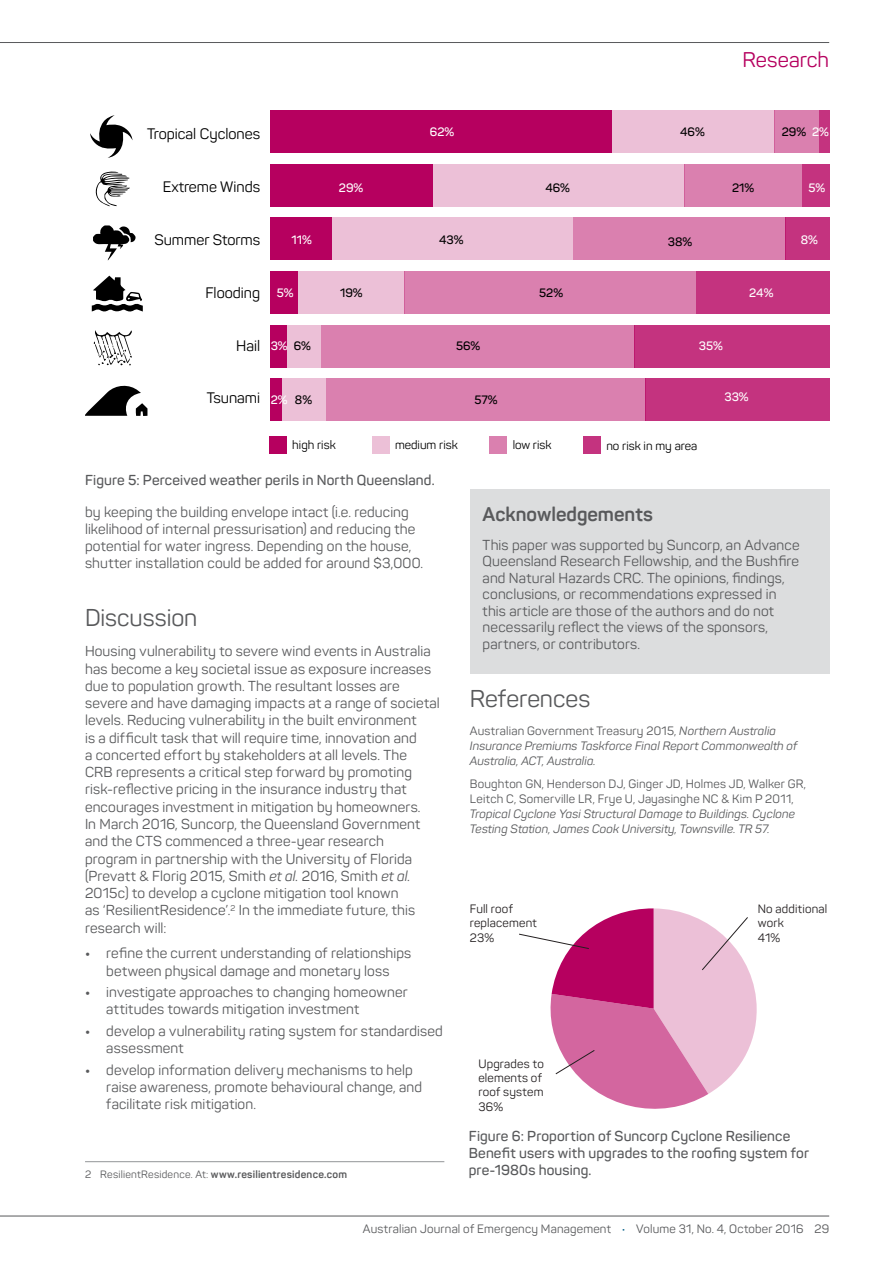
<style>
.page{position:relative;width:893px;height:1263px;background:#fff}
.page>*{position:absolute;margin:0;border:0;box-sizing:border-box;transform-origin:0 0}
.Heading_2{font:24px "Panton";letter-spacing:-.005em;color:#58595b}
.t1{font:21px "Panton";color:#b6005f}
.Grey_Box_header{font:700 19.5px "Panton";color:#58595b}
.Image{font:15px "Panton";color:#000}
.Grey_box_body{font:14.25px/17.2px "Panton";letter-spacing:.01em;color:#58595b}
.FigureName{font:600 14.25px/17.1px "Panton";letter-spacing:.01em;color:#58595b}
.References{font:italic 12px/15px "Panton";letter-spacing:.01em;color:#58595b}
.Image-2{font:12px/14.4px "Panton";letter-spacing:.015em;color:#231f20}
.t2{font:12px "Panton";letter-spacing:.015em;color:#58595b}
.Image-3{font:12px "Panton";color:#000}
.Image-4{font:600 12px "Panton";color:#fff}
.Image-5{font:600 12px "Panton";color:#000}
.Footnote{font:700 10.5px "Panton";letter-spacing:.02em;color:#58595b}
.s1{color:#fff}
.s2{color:#000}
.s3{font-style:italic}
.s4{font-weight:700}
.s5{font-weight:400}
.s6{font-style:normal}
.s7{color:#005e87}
</style>
<div class="page">
<hr style="left:0;top:42px;width:829px;height:1px;background:#58595b">
<hr style="left:0;top:1216px;width:829px;height:1px;background:#58595b">
<hr style="left:85px;top:1161px;width:359px;height:1px;background:#939598">
<div style="left:470px;top:489px;width:359px;height:49px;background:#dcddde"></div>
<div style="left:470px;top:522px;width:359px;height:152px;background:#dcddde"></div>
<div style="left:819px;top:111px;width:10px;height:42px;background:#c4337f"></div>
<div style="left:802px;top:164px;width:27px;height:43px;background:#c4337f"></div>
<div style="left:785px;top:218px;width:44px;height:42px;background:#c4337f"></div>
<div style="left:696px;top:271px;width:133px;height:43px;background:#c4337f"></div>
<div style="left:634px;top:325px;width:195px;height:42px;background:#c4337f"></div>
<div style="left:645px;top:378px;width:184px;height:43px;background:#c4337f"></div>
<div style="left:774px;top:111px;width:45px;height:42px;background:#da80af"></div>
<div style="left:685px;top:164px;width:117px;height:43px;background:#da80af"></div>
<div style="left:573px;top:218px;width:212px;height:42px;background:#da80af"></div>
<div style="left:405px;top:271px;width:291px;height:43px;background:#da80af"></div>
<div style="left:321px;top:325px;width:313px;height:42px;background:#da80af"></div>
<div style="left:326px;top:378px;width:319px;height:43px;background:#da80af"></div>
<div style="left:612px;top:111px;width:162px;height:42px;background:#ecc0d7"></div>
<div style="left:433px;top:164px;width:252px;height:43px;background:#ecc0d7"></div>
<div style="left:332px;top:218px;width:241px;height:42px;background:#ecc0d7"></div>
<div style="left:298px;top:271px;width:107px;height:43px;background:#ecc0d7"></div>
<div style="left:287px;top:325px;width:34px;height:42px;background:#ecc0d7"></div>
<div style="left:282px;top:378px;width:44px;height:43px;background:#ecc0d7"></div>
<div style="left:270px;top:111px;width:342px;height:42px;background:#b6005f"></div>
<div style="left:270px;top:164px;width:163px;height:43px;background:#b6005f"></div>
<div style="left:270px;top:218px;width:62px;height:42px;background:#b6005f"></div>
<div style="left:270px;top:271px;width:28px;height:43px;background:#b6005f"></div>
<div style="left:270px;top:325px;width:17px;height:42px;background:#b6005f"></div>
<div style="left:270px;top:378px;width:12px;height:43px;background:#b6005f"></div>
<svg style="left:90px;top:115px;width:43px;height:43px"></svg>
<svg style="left:95px;top:171px;width:35px;height:35px"></svg>
<svg style="left:93px;top:225px;width:43px;height:35px"></svg>
<svg style="left:92px;top:276px;width:51px;height:36px"></svg>
<svg style="left:94px;top:330px;width:38px;height:36px"></svg>
<svg style="left:85px;top:385px;width:62px;height:31px"></svg>
<div style="left:269px;top:436px;width:17px;height:17px;background:#b6005f"></div>
<div style="left:372px;top:436px;width:17px;height:17px;background:#ecc0d7"></div>
<div style="left:490px;top:436px;width:17px;height:17px;background:#da80af"></div>
<div style="left:583px;top:436px;width:17px;height:17px;background:#c4337f"></div>
<svg style="left:519px;top:908px;width:238px;height:201px"></svg>
<h2 class="t1" style="left:743px;top:46px;width:88px">Research</h2>
<p class="Image" style="left:147px;top:125px;width:114px">Tropical Cyclones</p>
<p class="Image" style="left:163px;top:178px;width:99px">Extreme Winds</p>
<p class="Image-4" style="left:430px;top:124px;width:26px">62%</p>
<p class="Image-5" style="left:680px;top:124px;width:26px">46%</p>
<p class="Image-5" style="left:782px;top:124px;width:49px">29% <span class="s1">2%</span></p>
<p class="Image-4" style="left:339px;top:180px;width:26px">29%</p>
<p class="Image-5" style="left:545px;top:180px;width:26px">46%</p>
<p class="Image-5" style="left:732px;top:181px;width:24px">21%</p>
<p class="Image-4" style="left:808px;top:180px;width:18px">5%</p>
<p class="Image" style="left:154px;top:230px;width:107px">Summer Storms</p>
<p class="Image-4" style="left:292px;top:233px;width:22px">11%</p>
<p class="Image-5" style="left:439px;top:233px;width:26px">43%</p>
<p class="Image-5" style="left:668px;top:234px;width:26px">38%</p>
<p class="Image-4" style="left:801px;top:233px;width:19px">8%</p>
<p class="Image" style="left:205px;top:283px;width:56px">Flooding</p>
<p class="Image" style="left:236px;top:336px;width:25px">Hail</p>
<p class="Image-4" style="left:277px;top:285px;width:18px">5%</p>
<p class="Image-5" style="left:340px;top:285px;width:24px">19%</p>
<p class="Image-5" style="left:539px;top:285px;width:26px">52%</p>
<p class="Image-4" style="left:749px;top:285px;width:26px">24%</p>
<p class="Image-4" style="left:271px;top:338px;width:42px">3% <span class="s2">6%</span></p>
<p class="Image-5" style="left:456px;top:338px;width:26px">56%</p>
<p class="Image-4" style="left:699px;top:338px;width:26px">35%</p>
<p class="Image" style="left:207px;top:389px;width:55px">Tsunami</p>
<p class="Image-4" style="left:271px;top:392px;width:43px">2% <span class="s2">8%</span></p>
<p class="Image-5" style="left:475px;top:392px;width:25px">57%</p>
<p class="Image-4" style="left:724px;top:390px;width:26px">33%</p>
<p class="Image-3" style="left:292px;top:437px;width:45px">high risk</p>
<p class="Image-3" style="left:395px;top:437px;width:64px">medium risk</p>
<p class="Image-3" style="left:513px;top:437px;width:40px">low risk</p>
<p class="Image-3" style="left:606px;top:438px;width:92px">no risk in my area</p>
<p class="FigureName" style="left:85px;top:471px;width:351px">Figure 5: Perceived weather perils in North Queensland.</p>
<p class="Grey_box_body" style="left:85px;top:503px;width:340px">by keeping the building envelope intact (i.e. reducing likelihood of internal pressurisation) and reducing the potential for water ingress. Depending on the house, shutter installation could be added for around $3,000.</p>
<h2 class="Heading_2" style="left:85px;top:603px;width:114px">Discussion</h2>
<p class="Grey_box_body" style="left:85px;top:643px;width:356px">Housing vulnerability to severe wind events in Australia has become a key societal issue as exposure increases due to population growth. The resultant losses are severe and have damaging impacts at a range of societal levels. Reducing vulnerability in the built environment<br>is a difficult task that will require time, innovation and<br>a concerted effort by stakeholders at all levels. The<br>CRB represents a critical step forward by promoting risk-reflective pricing in the insurance industry that encourages investment in mitigation by homeowners.<br>In March 2016, Suncorp, the Queensland Government and the CTS commenced a three-year research program in partnership with the University of Florida (Prevatt &amp; Florig 2015, Smith <span class="s3">et al.</span> 2016, Smith <span class="s3">et al.<br></span>2015c) to develop a cyclone mitigation tool known<br>as ‘ResilientResidence’.<sup>2</sup> In the immediate future, this research will:</p>
<p class="Grey_box_body" style="left:85px;top:944px;width:328px;text-align:center"><span class="s4">•</span> refine the current understanding of relationships between physical damage and monetary loss</p>
<p class="Grey_box_body" style="left:106px;top:983px;width:303px;text-indent:-21px"><span class="s4">•</span> investigate approaches to changing homeowner attitudes towards mitigation investment</p>
<p class="Grey_box_body" style="left:106px;top:1022px;width:338px;text-indent:-21px"><span class="s4">•</span> develop a vulnerability rating system for standardised assessment</p>
<p class="Grey_box_body" style="left:106px;top:1061px;width:317px;text-indent:-21px"><span class="s4">•</span> develop information delivery mechanisms to help raise awareness, promote behavioural change, and facilitate risk mitigation.</p>
<p class="Footnote" style="left:85px;top:1168px;width:264px"><span class="s5">2 ResilientResidence. At:</span> www.resilientresidence.com</p>
<p class="Grey_Box_header" style="left:483px;top:501px;width:172px">Acknowledgements</p>
<p class="Grey_box_body" style="left:483px;top:536px;width:319px;line-height:16.5px">This paper was supported by Suncorp, an Advance Queensland Research Fellowship, and the Bushfire and Natural Hazards CRC. The opinions, findings, conclusions, or recommendations expressed in this article are those of the authors and do not necessarily reflect the views of the sponsors, partners, or contributors.</p>
<h2 class="Heading_2" style="left:470px;top:684px;width:122px">References</h2>
<p class="References" style="left:470px;top:723px;width:329px"><span class="s6">Australian Government Treasury 2015,</span> Northern Australia<br>Insurance Premiums Taskforce Final Report Commonwealth of<br>Australia, ACT, Australia.</p>
<p class="References" style="left:470px;top:776px;width:338px"><span class="s6">Boughton GN, Henderson DJ, Ginger JD, Holmes JD, Walker GR, Leitch C, Somerville LR, Frye U, Jayasinghe NC &amp; Kim P 2011, </span>Tropical Cyclone Yasi Structural Damage to Buildings. Cyclone Testing Station, James Cook University, Townsville. TR 57.</p>
<p class="Image-2" style="left:470px;top:901px;width:69px">Full roof replacement<br>23%</p>
<p class="Image-2" style="left:758px;top:901px;width:71px">No additional work<br>41%</p>
<p class="Image-2" style="left:478px;top:1056px;width:67px">Upgrades to elements of roof system<br>36%</p>
<p class="FigureName" style="left:469px;top:1127px;width:342px">Figure 6: Proportion of Suncorp Cyclone Resilience<br>Benefit users with upgrades to the roofing system for pre-1980s housing.</p>
<p class="t2" style="left:363px;top:1221px;width:468px">Australian Journal of Emergency Management <span class="s7">•</span> Volume 31, No. 4, October 2016 29</p>
</div>
